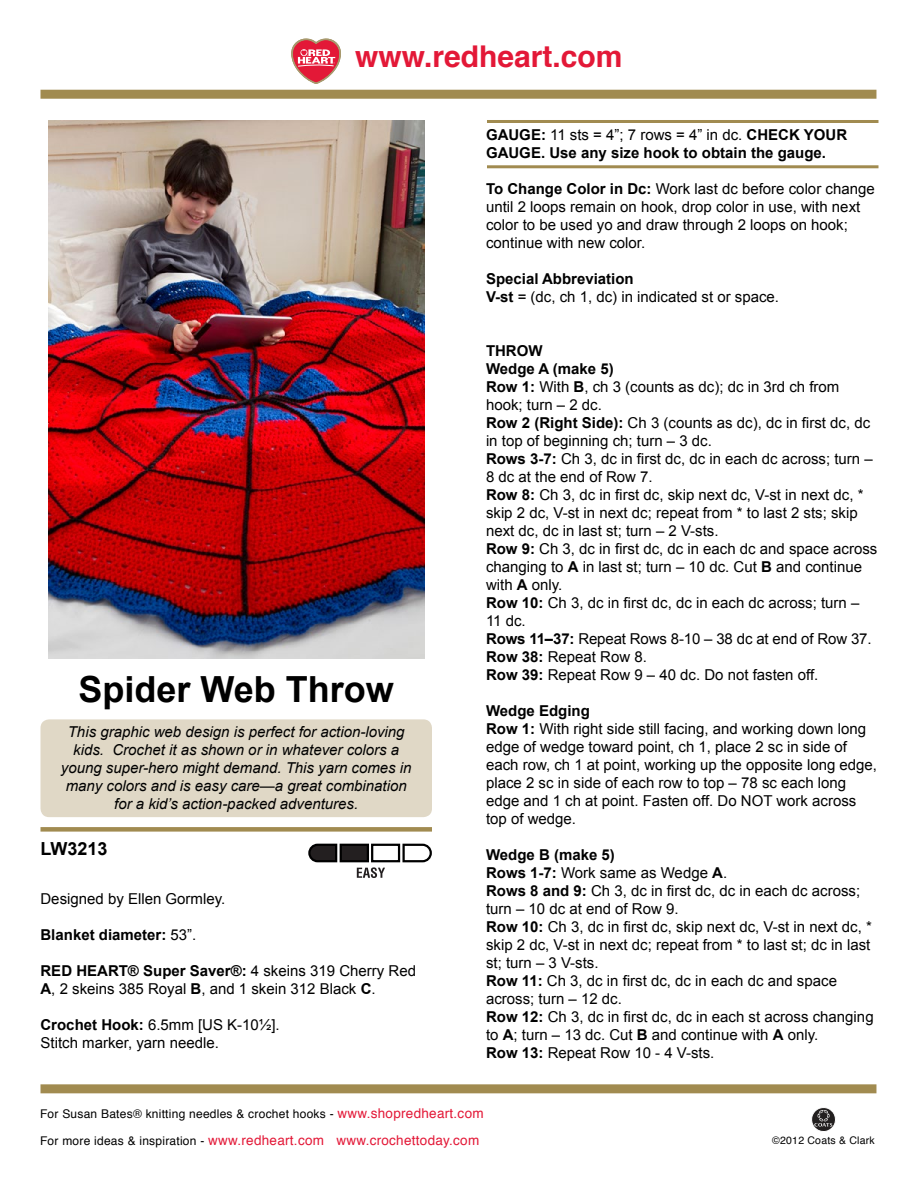
<style>
.page{position:relative;width:918px;height:1188px;background:#fff}
.page>*{position:absolute;margin:0;border:0;box-sizing:border-box;transform-origin:0 0}
.t1{font:700 36px "Arial";color:#000}
.t2{font:700 30px "Helvetica";color:#e31837}
.t3{font:700 18px "Arial";color:#000}
.t4{font:15px/18px "Arial";color:#000}
.t5{font:italic 15px/18px "Arial";color:#000;text-align:center}
.t6{font:700 15px/18px "Arial";color:#000}
.t7{font:13.5px "Helvetica";letter-spacing:.02em;color:#e31837}
.t8{font:12px "Helvetica";letter-spacing:.02em;color:#000}
.t9{font:10.5px "Helvetica";letter-spacing:.02em;color:#000}
.s1{font-weight:400}
.s2{font-weight:700}
.s3{font-size:13.5px;color:#e31837}
.s4{font-size:12px;color:#000}
</style>
<div class="page">
<div style="left:40px;top:90px;width:836px;height:9px;background:#a18b50"></div>
<div style="left:40px;top:1084px;width:836px;height:9px;background:#a18b50"></div>
<svg style="left:292px;top:39px;width:49px;height:45px"></svg>
<svg style="left:811px;top:1107px;width:25px;height:25px"></svg>
<img style="left:48px;top:120px;width:376px;height:538px">
<div style="left:40px;top:827px;width:392px;height:5px;background:#a18b50"></div>
<svg style="left:308px;top:843px;width:30px;height:20px"></svg>
<svg style="left:402px;top:843px;width:30px;height:20px"></svg>
<div style="left:371px;top:844px;width:29px;height:18px;border:2px solid #000"></div>
<div style="left:341px;top:845px;width:27px;height:16px;background:#231f20"></div>
<div style="left:340px;top:844px;width:29px;height:18px;border:2px solid #000"></div>
<svg style="left:357px;top:867px;width:28px;height:11px"></svg>
<hr style="left:487px;top:120px;width:391px;height:3px;background:#a18b50">
<hr style="left:487px;top:165px;width:391px;height:3px;background:#a18b50">
<div style="left:40px;top:719px;width:392px;height:98px;background:#e0d8c6;border-radius:9px"></div>
<h2 class="t2" style="left:355px;top:32px;width:269px">www.redheart.com</h2>
<h1 class="t1" style="left:79px;top:665px;width:317px">Spider Web Throw</h1>
<p class="t5" style="left:61px;top:723px;width:352px">This graphic web design is perfect for action-loving kids. Crochet it as shown or in whatever colors a young super-hero might demand. This yarn comes in many colors and is easy care—a great combination for a kid’s action-packed adventures.</p>
<p class="t3" style="left:40px;top:836px;width:69px">LW3213</p>
<p class="t4" style="left:40px;top:890px;width:186px">Designed by Ellen Gormley.</p>
<p class="t6" style="left:40px;top:927px;width:157px">Blanket diameter: <span class="s1">53”.</span></p>
<p class="t4" style="left:40px;top:962px;width:377px"><span class="s2">RED HEART® Super Saver®:</span> 4 skeins 319 Cherry Red<br><span class="s2">A</span>, 2 skeins 385 Royal <span class="s2">B</span>, and 1 skein 312 Black <span class="s2">C</span>.</p>
<p class="t4" style="left:41px;top:1016px;width:241px"><span class="s2">Crochet Hook:</span> 6.5mm [US K-10½].<br>Stitch marker, yarn needle.</p>
<p class="t6" style="left:486px;top:126px;width:363px">GAUGE: <span class="s1">11 sts = 4”; 7 rows = 4” in dc.</span> CHECK YOUR<br>GAUGE. Use any size hook to obtain the gauge.</p>
<p class="t4" style="left:486px;top:180px;width:390px"><span class="s2">To Change Color in Dc:</span> Work last dc before color change until 2 loops remain on hook, drop color in use, with next color to be used yo and draw through 2 loops on hook; continue with new color.</p>
<p class="t4" style="left:486px;top:270px;width:295px"><span class="s2">Special Abbreviation<br>V-st</span> = (dc, ch 1, dc) in indicated st or space.</p>
<p class="t4" style="left:486px;top:342px;width:393px"><span class="s2">THROW<br>Wedge A (make 5)<br>Row 1:</span> With <span class="s2">B</span>, ch 3 (counts as dc); dc in 3rd ch from hook; turn – 2 dc.<br><span class="s2">Row 2 (Right Side):</span> Ch 3 (counts as dc), dc in first dc, dc in top of beginning ch; turn – 3 dc.<br><span class="s2">Rows 3-7:</span> Ch 3, dc in first dc, dc in each dc across; turn – 8 dc at the end of Row 7.<br><span class="s2">Row 8:</span> Ch 3, dc in first dc, skip next dc, V-st in next dc, * skip 2 dc, V-st in next dc; repeat from * to last 2 sts; skip next dc, dc in last st; turn – 2 V-sts.<br><span class="s2">Row 9:</span> Ch 3, dc in first dc, dc in each dc and space across changing to <span class="s2">A</span> in last st; turn – 10 dc. Cut <span class="s2">B</span> and continue with <span class="s2">A</span> only.<br><span class="s2">Row 10:</span> Ch 3, dc in first dc, dc in each dc across; turn – 11 dc.<br><span class="s2">Rows 11–37:</span> Repeat Rows 8-10 – 38 dc at end of Row 37.<br><span class="s2">Row 38:</span> Repeat Row 8.<br><span class="s2">Row 39:</span> Repeat Row 9 – 40 dc. Do not fasten off.</p>
<p class="t4" style="left:486px;top:702px;width:393px"><span class="s2">Wedge Edging<br>Row 1:</span> With right side still facing, and working down long edge of wedge toward point, ch 1, place 2 sc in side of each row, ch 1 at point, working up the opposite long edge, place 2 sc in side of each row to top – 78 sc each long edge and 1 ch at point. Fasten off. Do NOT work across top of wedge.</p>
<p class="t4" style="left:486px;top:846px;width:389px"><span class="s2">Wedge B (make 5)<br>Rows 1-7:</span> Work same as Wedge <span class="s2">A</span>.<br><span class="s2">Rows 8 and 9:</span> Ch 3, dc in first dc, dc in each dc across; turn – 10 dc at end of Row 9.<br><span class="s2">Row 10:</span> Ch 3, dc in first dc, skip next dc, V-st in next dc, * skip 2 dc, V-st in next dc; repeat from * to last st; dc in last st; turn – 3 V-sts.<br><span class="s2">Row 11:</span> Ch 3, dc in first dc, dc in each dc and space across; turn – 12 dc.<br><span class="s2">Row 12:</span> Ch 3, dc in first dc, dc in each st across changing to <span class="s2">A</span>; turn – 13 dc. Cut <span class="s2">B</span> and continue with <span class="s2">A</span> only.<br><span class="s2">Row 13:</span> Repeat Row 10 - 4 V-sts.</p>
<p class="t8" style="left:40px;top:1104px;width:445px">For Susan Bates® knitting needles &amp; crochet hooks - <span class="s3">www.shopredheart.com</span></p>
<p class="t7" style="left:40px;top:1130px;width:441px"><span class="s4">For more ideas &amp; inspiration -</span> www.redheart.com www.crochettoday.com</p>
<p class="t9" style="left:772px;top:1133px;width:104px">©2012 Coats &amp; Clark</p>
</div>
